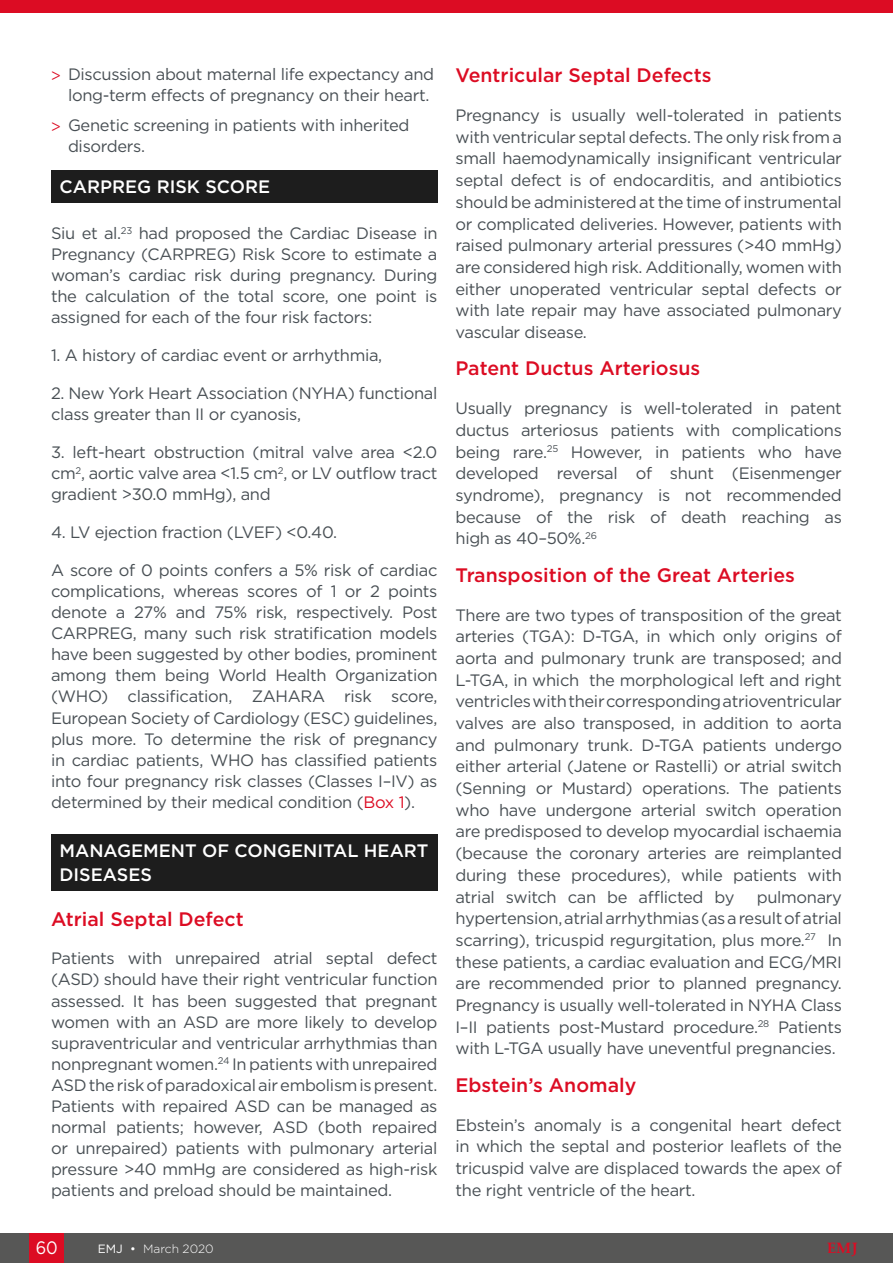
<style>
.page{position:relative;width:893px;height:1263px;background:#fff}
.page>*{position:absolute;margin:0;border:0;box-sizing:border-box;transform-origin:0 0}
.H2__Heading_2{font:500 19.5px "Gotham";color:#dc0c23}
.H1__Heading_1{font:500 18px/24px "Gotham";color:#fff}
.t1{font:18px "Gotham";color:#fff;scale:.9 1}
.Body_Text{font:16.5px/21.8px "Gotham";letter-spacing:-.02em;color:#484f54;text-align:justify}
.t2{font:700 15px "Palatino Linotype";color:#dc0c23}
.t3{font:300 12px "Gotham";color:#fff}
.s1{font-family:"Myriad Pro";color:#dc0c23}
.s2{color:#dc0c23}
.s3{font-weight:400}
</style>
<div class="page">
<div style="left:0;top:1233px;width:893px;height:30px;background:#575756"></div>
<div style="left:30px;top:1233px;width:34px;height:30px;background:#dc0c23"></div>
<div style="left:0;top:0;width:893px;height:13px;background:#dc0c23"></div>
<div style="left:51px;top:170px;width:386px;height:33px;background:#1d1d1d"></div>
<div style="left:51px;top:834px;width:386px;height:57px;background:#1d1d1d"></div>
<p class="Body_Text" style="left:51px;top:63px;width:385px;line-height:21px;text-align:right"><span class="s1">&gt;</span> Discussion about maternal life expectancy and long-term effects of pregnancy on their heart.</p>
<p class="Body_Text" style="left:68px;top:114px;width:343px;line-height:21px;text-indent:-17px"><span class="s1">&gt;</span> Genetic screening in patients with inherited disorders.</p>
<p class="H1__Heading_1" style="left:60px;top:174px;width:212px">CARPREG RISK SCORE</p>
<p class="Body_Text" style="left:51px;top:222px;width:388px;line-height:21px">Siu et al.<sup>23</sup> had proposed the Cardiac Disease in Pregnancy (CARPREG) Risk Score to estimate a woman’s cardiac risk during pregnancy. During the calculation of the total score, one point is assigned for each of the four risk factors:</p>
<p class="Body_Text" style="left:51px;top:344px;width:333px">1. A history of cardiac event or arrhythmia,</p>
<p class="Body_Text" style="left:51px;top:382px;width:388px;line-height:21px">2. New York Heart Association (NYHA) functional class greater than II or cyanosis,</p>
<p class="Body_Text" style="left:51px;top:442px;width:388px;line-height:21px">3. left-heart obstruction (mitral valve area &lt;2.0 cm<sup>2</sup>, aortic valve area &lt;1.5 cm<sup>2</sup>, or LV outflow tract gradient &gt;30.0 mmHg), and</p>
<p class="Body_Text" style="left:51px;top:521px;width:288px">4. LV ejection fraction (LVEF) &lt;0.40.</p>
<p class="Body_Text" style="left:51px;top:560px;width:388px;line-height:21px">A score of 0 points confers a 5% risk of cardiac complications, whereas scores of 1 or 2 points denote a 27% and 75% risk, respectively. Post CARPREG, many such risk stratification models have been suggested by other bodies, prominent among them being World Health Organization (WHO) classification, ZAHARA risk score, European Society of Cardiology (ESC) guidelines, plus more. To determine the risk of pregnancy in cardiac patients, WHO has classified patients into four pregnancy risk classes (Classes I–IV) as determined by their medical condition (<span class="s2">Box 1</span>).</p>
<p class="H1__Heading_1" style="left:60px;top:838px;width:370px">MANAGEMENT OF CONGENITAL HEART<br>DISEASES</p>
<p class="H2__Heading_2" style="left:51px;top:907px;width:194px">Atrial Septal Defect</p>
<p class="Body_Text" style="left:51px;top:948px;width:388px;line-height:21px">Patients with unrepaired atrial septal defect (ASD) should have their right ventricular function assessed. It has been suggested that pregnant women with an ASD are more likely to develop supraventricular and ventricular arrhythmias than nonpregnant women.<sup>24</sup> In patients with unrepaired ASD the risk of paradoxical air embolism is present.<br>Patients with repaired ASD can be managed as normal patients; however, ASD (both repaired or unrepaired) patients with pulmonary arterial pressure &gt;40 mmHg are considered as high-risk patients and preload should be maintained.</p>
<p class="H2__Heading_2" style="left:455px;top:63px;width:257px">Ventricular Septal Defects</p>
<p class="Body_Text" style="left:455px;top:104px;width:388px">Pregnancy is usually well-tolerated in patients with ventricular septal defects. The only risk from a small haemodynamically insignificant ventricular septal defect is of endocarditis, and antibiotics should be administered at the time of instrumental or complicated deliveries. However, patients with raised pulmonary arterial pressures (&gt;40 mmHg) are considered high risk. Additionally, women with either unoperated ventricular septal defects or with late repair may have associated pulmonary vascular disease.</p>
<p class="H2__Heading_2" style="left:455px;top:356px;width:246px">Patent Ductus Arteriosus</p>
<p class="Body_Text" style="left:455px;top:397px;width:388px">Usually pregnancy is well-tolerated in patent ductus arteriosus patients with complications being rare.<sup>25</sup> However, in patients who have developed reversal of shunt (Eisenmenger syndrome), pregnancy is not recommended because of the risk of death reaching as high as 40–50%.<sup>26</sup></p>
<p class="H2__Heading_2" style="left:455px;top:562px;width:341px">Transposition of the Great Arteries</p>
<p class="Body_Text" style="left:455px;top:603px;width:388px">There are two types of transposition of the great arteries (TGA): D-TGA, in which only origins of aorta and pulmonary trunk are transposed; and L-TGA, in which the morphological left and right ventricles with their corresponding atrioventricular valves are also transposed, in addition to aorta and pulmonary trunk. D-TGA patients undergo either arterial (Jatene or Rastelli) or atrial switch (Senning or Mustard) operations. The patients who have undergone arterial switch operation are predisposed to develop myocardial ischaemia (because the coronary arteries are reimplanted during these procedures), while patients with atrial switch can be afflicted by</p>
<p class="Body_Text" style="left:455px;top:885px;width:388px;text-indent:301px">pulmonary hypertension, atrial arrhythmias (as a result of atrial scarring), tricuspid regurgitation, plus more.<sup>27</sup> In these patients, a cardiac evaluation and ECG/MRI are recommended prior to planned pregnancy.<br>Pregnancy is usually well-tolerated in NYHA Class I–II patients post-Mustard procedure.<sup>28</sup> Patients with L-TGA usually have uneventful pregnancies.</p>
<p class="H2__Heading_2" style="left:455px;top:1072px;width:182px">Ebstein’s Anomaly</p>
<p class="Body_Text" style="left:455px;top:1113px;width:388px">Ebstein’s anomaly is a congenital heart defect in which the septal and posterior leaflets of the tricuspid valve are displaced towards the apex of the right ventricle of the heart.</p>
<p class="t1" style="left:36px;top:1236px;width:26px">60</p>
<p class="t3" style="left:98px;top:1241px;width:117px"><span class="s3">EMJ •</span> March 2020</p>
<p class="t2" style="left:827px;top:1238px;width:32px">EMJ</p>
</div>
